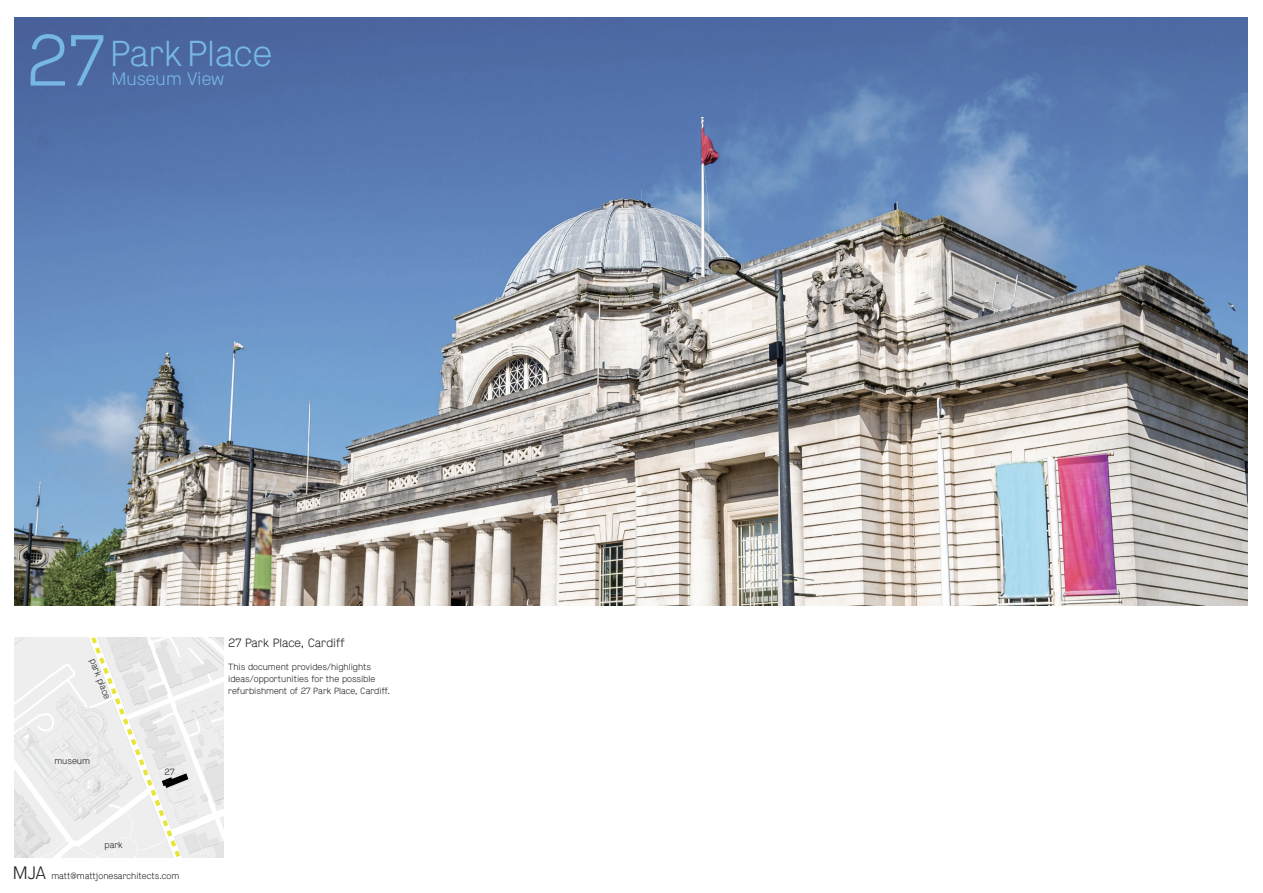
<style>
.page{position:relative;width:1263px;height:893px;background:#fff}
.page>*{position:absolute;margin:0;border:0;box-sizing:border-box;transform-origin:0 0}
.t1{font:300 72px "Maison";color:#76b7e5}
.t2{font:300 36px "Maison";color:#76b7e5}
.t3{font:300 18px "Maison";color:#76b7e5}
.t4{font:300 12px "Maison";color:#231f20}
.t5{font:300 9px/12px "Maison";color:#231f20}
.s1{font-size:18px}
</style>
<div class="page">
<img style="left:14px;top:17px;width:1233px;height:588px">
<img style="left:14px;top:638px;width:210px;height:219px">
<svg style="left:88px;top:638px;width:100px;height:219px"></svg>
<p class="t1" style="left:26px;top:20px;width:81px">27</p>
<p class="t2" style="left:110px;top:33px;width:164px">ParkPlace</p>
<p class="t3" style="left:111px;top:68px;width:114px">Museum View</p>
<p class="t5" style="left:98px;top:657px;width:44px;rotate:69deg">park place</p>
<p class="t5" style="left:54px;top:755px;width:37px">museum</p>
<p class="t5" style="left:104px;top:839px;width:20px">park</p>
<p class="t5" style="left:165px;top:766px;width:11px">27</p>
<p class="t5" style="left:13px;top:870px;width:168px"><span class="s1">MJA</span> matt@mattjonesarchitects.com</p>
<p class="t4" style="left:228px;top:636px;width:118px">27 Park Place, Cardiff</p>
<p class="t5" style="left:228px;top:661px;width:144px">This document provides/highlights</p>
<p class="t5" style="left:228px;top:673px;width:163px">ideas/opportunities for the possible refurbishment of 27 Park Place, Cardiff.</p>
</div>
